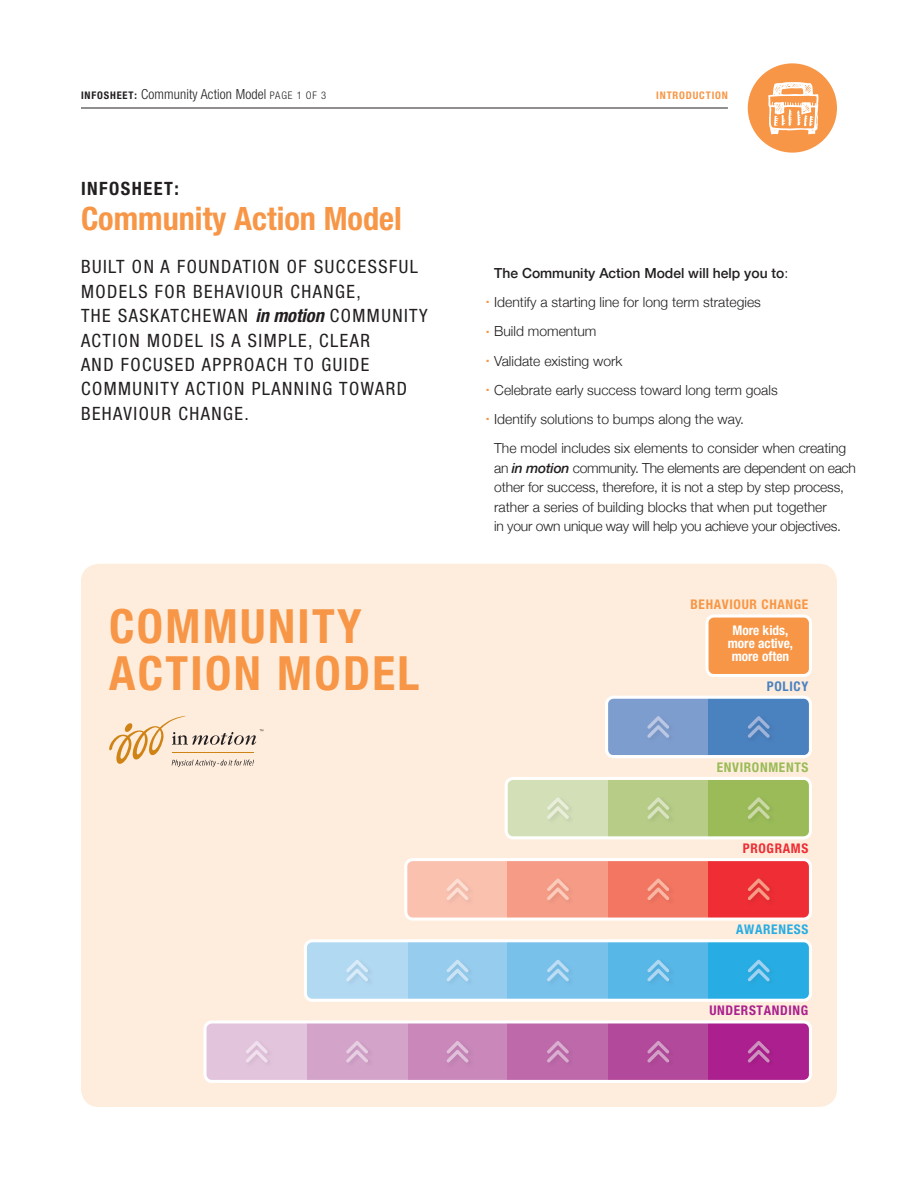
<style>
.page{position:relative;width:918px;height:1188px;background:#fff}
.page>*{position:absolute;margin:0;border:0;box-sizing:border-box;transform-origin:0 0}
.t1{font:700 condensed 47.25px/47.2px "Helvetica Neue";letter-spacing:.05em;color:#f79646}
.t2{font:700 condensed 32.25px "Helvetica Neue";color:#f79646}
.t3{font:condensed 18.3px/24.5px "Helvetica Neue";letter-spacing:.08em;color:#231f20}
.t4{font:700 condensed 18.3px "Helvetica Neue";letter-spacing:.08em;color:#231f20}
.t5{font:300 13.8px/29.2px "Helvetica Neue";color:#231f20}
.t6{font:300 condensed 13.8px "Helvetica Neue";letter-spacing:.01em;color:#231f20}
.t7{font:700 condensed 13.35px/13.4px "Helvetica Neue";color:#fff;text-align:center}
.t8{font:700 condensed 13.35px "Helvetica Neue";letter-spacing:.05em;color:#f79646}
.t9{font:700 condensed 13.35px "Helvetica Neue";letter-spacing:.05em;color:#ab208e}
.t10{font:700 condensed 13.35px "Helvetica Neue";letter-spacing:.05em;color:#9abb58}
.t11{font:700 condensed 13.35px "Helvetica Neue";letter-spacing:.05em;color:#27ade3}
.t12{font:700 condensed 13.35px "Helvetica Neue";letter-spacing:.05em;color:#ee2d34}
.t13{font:700 condensed 13.35px "Helvetica Neue";letter-spacing:.05em;color:#4a81bf}
.t14{font:700 condensed 10.5px "Helvetica Neue";letter-spacing:.08em;color:#f79646}
.s1{font-weight:700;font-size:10.5px}
.s2{font-size:10.5px}
.s3{font-weight:700;font-style:italic}
.s4{font-weight:500}
.s5{font-weight:500;font-style:italic}
</style>
<div class="page">
<div style="left:81px;top:564px;width:756px;height:543px;background:#feeddc;border-radius:18px"></div>
<div style="left:608px;top:699px;width:101px;height:56px;background:#7e9dcf"></div>
<div style="left:709px;top:699px;width:100px;height:56px;background:#4a81bf"></div>
<div style="left:709px;top:618px;width:100px;height:56px;background:#f79646"></div>
<svg style="left:109px;top:716px;width:154px;height:51px"></svg>
<hr style="left:172px;top:752px;width:82px;height:1px;background:#d08315">
<div style="left:605px;top:696px;width:207px;height:62px;border:3px solid #fff;border-radius:7px"></div>
<div style="left:705px;top:614px;width:107px;height:63px;border:3px solid #fff;border-radius:7px"></div>
<svg style="left:203px;top:1020px;width:609px;height:63px;background:#cb87bc"></svg>
<svg style="left:404px;top:858px;width:408px;height:63px;background:#f58f84"></svg>
<svg style="left:647px;top:716px;width:22px;height:22px"></svg>
<svg style="left:748px;top:716px;width:22px;height:22px"></svg>
<svg style="left:504px;top:777px;width:308px;height:63px;background:#bfd296"></svg>
<svg style="left:304px;top:939px;width:508px;height:63px;background:#84c9ec"></svg>
<hr style="left:81px;top:108px;width:647px;height:1px;background:#231f20">
<div style="left:748px;top:63px;width:89px;height:90px;background:#f79646;border-radius:50%"></div>
<svg style="left:768px;top:82px;width:50px;height:52px"></svg>
<p class="t6" style="left:81px;top:86px;width:247px"><span class="s1">INFOSHEET:</span> Community Action Model <span class="s2">PAGE 1 OF 3</span></p>
<p class="t14" style="left:656px;top:89px;width:73px">INTRODUCTION</p>
<h3 class="t4" style="left:81px;top:178px;width:99px">INFOSHEET:</h3>
<h2 class="t2" style="left:81px;top:199px;width:322px">Community Action Model</h2>
<h3 class="t3" style="left:81px;top:255px;width:348px">BUILT ON A FOUNDATION OF SUCCESSFUL<br>MODELS FOR BEHAVIOUR CHANGE,<br>THE SASKATCHEWAN <span class="s3">in motion</span> COMMUNITY<br>ACTION MODEL IS A SIMPLE, CLEAR<br>AND FOCUSED APPROACH TO GUIDE<br>COMMUNITY ACTION PLANNING TOWARD<br>BEHAVIOUR CHANGE.</h3>
<h1 class="t1" style="left:109px;top:602px;width:312px">COMMUNITY<br>ACTION MODEL</h1>
<p class="t5" style="left:486px;top:257px;width:304px;text-indent:8px"><span class="s4">The Community Action Model will help you to</span>: <sup>.</sup> Identify a starting line for long term strategies<br><sup>.</sup> Build momentum<br><sup>.</sup> Validate existing work<br><sup>.</sup> Celebrate early success toward long term goals<br><sup>.</sup> Identify solutions to bumps along the way.</p>
<p class="t5" style="left:494px;top:438px;width:363px;line-height:19.5px">The model includes six elements to consider when creating an <span class="s5">in motion</span> community. The elements are dependent on each other for success, therefore, it is not a step by step process, rather a series of building blocks that when put together<br>in your own unique way will help you achieve your objectives.</p>
<p class="t8" style="left:690px;top:597px;width:119px">BEHAVIOUR CHANGE</p>
<p class="t7" style="left:728px;top:623px;width:67px">More kids, more active, more often</p>
<p class="t13" style="left:767px;top:678px;width:43px">POLICY</p>
<p class="t10" style="left:717px;top:759px;width:93px">ENVIRONMENTS</p>
<p class="t12" style="left:743px;top:840px;width:67px">PROGRAMS</p>
<p class="t11" style="left:736px;top:921px;width:74px">AWARENESS</p>
<p class="t9" style="left:709px;top:1003px;width:101px">UNDERSTANDING</p>
</div>
